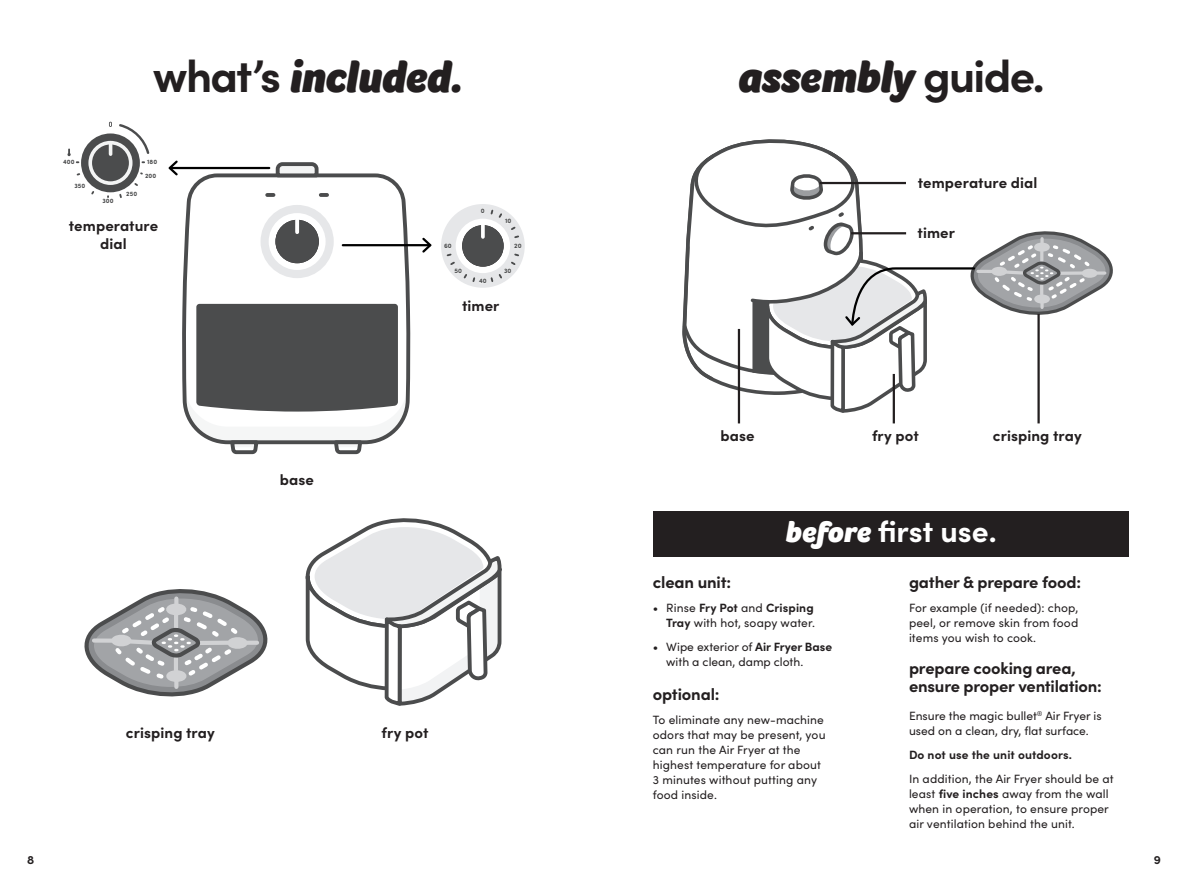
<style>
.page{position:relative;width:1188px;height:893px;background:#fff}
.page>*{position:absolute;margin:0;border:0;box-sizing:border-box;transform-origin:0 0}
.Headlines_Centered{font:italic 900 45px "Foco";letter-spacing:-.01em;color:#231f20}
.SM_Headline_copy_20{font:700 30px "Sofia Pro";color:#fff}
.BodayCopy_10_12{font:700 16.5px/18px "Sofia Pro";letter-spacing:-.01em;color:#231f20}
.Unit_items{font:700 15px/18px "Sofia Pro";letter-spacing:.005em;color:#231f20;text-align:center}
.t1{font:12px/15px "Sofia Pro";letter-spacing:.01em;color:#231f20}
.t2{font:700 12px "Sofia Pro";letter-spacing:.01em;color:#231f20}
.t3{font:9.3px "Sofia Pro";color:#242021}
.t4{font:700 6.45px "Sofia Pro Soft";color:#4b4c4d}
.t5{font:700 6.3px/13.8px "Sofia Pro Soft";color:#4b4c4d;text-align:center}
.s1{font-family:"Sofia Pro";font-weight:700;font-style:normal}
.s2{font-family:"Foco";font-weight:900;font-style:italic}
.s3{font-weight:700}
</style>
<div class="page">
<svg style="left:182px;top:173px;width:229px;height:238px"></svg>
<svg style="left:184px;top:304px;width:224px;height:151px"></svg>
<div style="left:261px;top:205px;width:73px;height:73px;background:#e6e7e9;border-radius:50%"></div>
<div style="left:269px;top:213px;width:57px;height:57px;background:#fff;border-radius:50%"></div>
<div style="left:275px;top:220px;width:44px;height:43px;background:#4b4c4d;border-radius:50%"></div>
<svg style="left:295px;top:220px;width:4px;height:12px"></svg>
<svg style="left:267px;top:193px;width:7px;height:4px"></svg>
<svg style="left:321px;top:193px;width:6px;height:4px"></svg>
<svg style="left:274px;top:162px;width:46px;height:17px"></svg>
<div style="left:653px;top:512px;width:476px;height:44px;background:#231f20"></div>
<hr style="left:1037px;top:314px;width:3px;height:109px;background:#231f20">
<hr style="left:738px;top:329px;width:2px;height:94px;background:#231f20">
<hr style="left:170px;top:167px;width:99px;height:2px;background:#000">
<svg style="left:168px;top:160px;width:12px;height:16px"></svg>
<svg style="left:84px;top:589px;width:184px;height:108px"></svg>
<div style="left:94px;top:638px;width:20px;height:5px;background:#d1d2d4"></div>
<hr style="left:893px;top:374px;width:2px;height:49px;background:#231f20">
<svg style="left:682px;top:139px;width:431px;height:274px"></svg>
<hr style="left:343px;top:244px;width:87px;height:2px;background:#000">
<svg style="left:420px;top:237px;width:12px;height:16px"></svg>
<div style="left:81px;top:133px;width:59px;height:59px;background:#4b4c4d;border-radius:50%"></div>
<div style="left:88px;top:141px;width:45px;height:44px;border:4px solid #f3f4f4;border-radius:50%"></div>
<svg style="left:109px;top:122px;width:41px;height:42px"></svg>
<svg style="left:119px;top:193px;width:3px;height:5px"></svg>
<svg style="left:67px;top:149px;width:11px;height:15px"></svg>
<svg style="left:91px;top:187px;width:5px;height:8px"></svg>
<div style="left:441px;top:204px;width:84px;height:84px;background:#e6e7e9;border-radius:50%"></div>
<svg style="left:444px;top:208px;width:77px;height:76px"></svg>
<svg style="left:305px;top:518px;width:197px;height:188px"></svg>
<p class="Headlines_Centered" style="left:153px;top:47px;width:310px"><span class="s1">what’s</span> included.</p>
<p class="t5" style="left:63px;top:154px;width:13px">400</p>
<p class="t5" style="left:145px;top:154px;width:14px">180<br>200</p>
<p class="t5" style="left:126px;top:186px;width:12px">250</p>
<p class="t5" style="left:74px;top:178px;width:12px">350</p>
<p class="t5" style="left:102px;top:194px;width:13px">300</p>
<p class="Unit_items" style="left:69px;top:216px;width:91px">temperature dial</p>
<p class="Unit_items" style="left:280px;top:469px;width:36px">base</p>
<p class="t4" style="left:444px;top:241px;width:9px">60</p>
<p class="t4" style="left:455px;top:266px;width:9px">50</p>
<p class="t4" style="left:481px;top:206px;width:5px">0</p>
<p class="t4" style="left:479px;top:276px;width:9px">40</p>
<p class="t4" style="left:505px;top:216px;width:8px">10</p>
<p class="t4" style="left:514px;top:241px;width:9px">20</p>
<p class="t4" style="left:504px;top:266px;width:9px">30</p>
<p class="Unit_items" style="left:462px;top:295px;width:39px">timer</p>
<p class="t2" style="left:27px;top:850px;width:9px">8</p>
<p class="Unit_items" style="left:126px;top:722px;width:90px">crisping tray</p>
<p class="Unit_items" style="left:382px;top:722px;width:48px">fry pot</p>
<p class="Headlines_Centered" style="left:737px;top:47px;width:309px">assembly <span class="s1">guide.</span></p>
<p class="Unit_items" style="left:918px;top:172px;width:121px">temperature dial</p>
<p class="Unit_items" style="left:918px;top:223px;width:39px">timer</p>
<p class="t3" style="left:1014px;top:424px;width:56px">Crisping Tray</p>
<p class="Unit_items" style="left:720px;top:426px;width:36px">base</p>
<p class="Unit_items" style="left:872px;top:426px;width:48px">fry pot</p>
<p class="Unit_items" style="left:993px;top:426px;width:90px">crisping tray</p>
<p class="SM_Headline_copy_20" style="left:785px;top:508px;width:213px"><span class="s2">before</span> first use.</p>
<p class="BodayCopy_10_12" style="left:653px;top:572px;width:80px">clean unit:</p>
<p class="t1" style="left:653px;top:599px;width:164px;text-align:right">• Rinse <span class="s3">Fry Pot</span> and <span class="s3">Crisping<br>Tray</span> with hot, soapy water.</p>
<p class="t1" style="left:666px;top:638px;width:167px;text-indent:-14px">• Wipe exterior of <span class="s3">Air Fryer Base </span>with a clean, damp cloth.</p>
<p class="BodayCopy_10_12" style="left:653px;top:684px;width:68px">optional:</p>
<p class="t1" style="left:653px;top:712px;width:174px">To eliminate any new-machine odors that may be present, you can run the Air Fryer at the highest temperature for about<br>3 minutes without putting any food inside.</p>
<p class="BodayCopy_10_12" style="left:909px;top:572px;width:174px">gather &amp; prepare food:</p>
<p class="t1" style="left:909px;top:600px;width:171px;text-align:justify">For example (if needed): chop, peel, or remove skin from food items you wish to cook.</p>
<p class="BodayCopy_10_12" style="left:909px;top:657px;width:194px">prepare cooking area, ensure proper ventilation:</p>
<p class="t1" style="left:909px;top:708px;width:194px">Ensure the magic bullet<sup>®</sup> Air Fryer is used on a clean, dry, flat surface.</p>
<p class="t2" style="left:909px;top:745px;width:164px">Do not use the unit outdoors.</p>
<p class="t1" style="left:909px;top:771px;width:206px">In addition, the Air Fryer should be at least <span class="s3">five inches</span> away from the wall when in operation, to ensure proper air ventilation behind the unit.</p>
<p class="t2" style="left:1154px;top:850px;width:9px">9</p>
</div>
